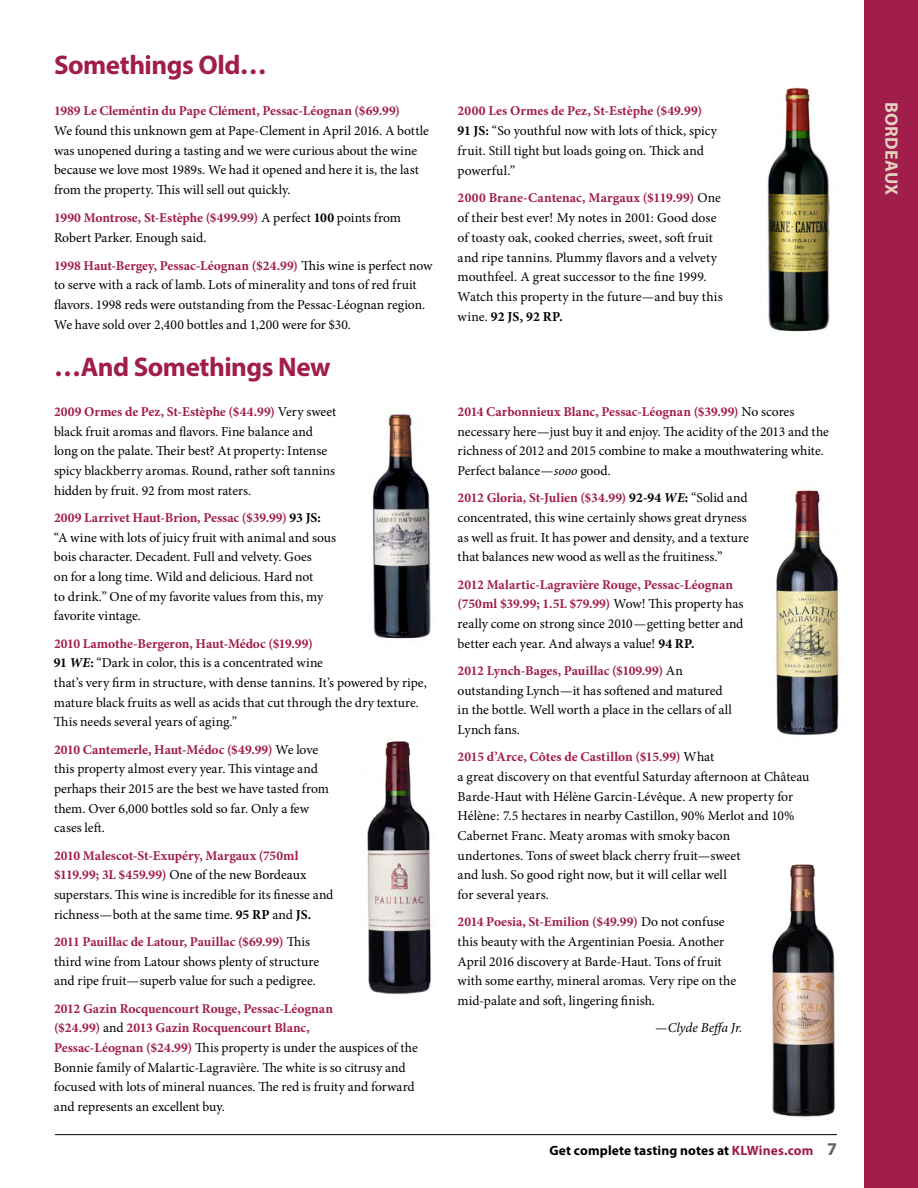
<style>
.page{position:relative;width:918px;height:1188px;background:#fff}
.page>*{position:absolute;margin:0;border:0;box-sizing:border-box;transform-origin:0 0}
.t1{font:700 27px "Myriad Pro";letter-spacing:-.02em;color:#a11d4a}
.t2{font:700 18px "Myriad Pro";letter-spacing:.02em;color:#e4d2bf}
.t3{font:13.65px/19.6px "Minion Pro";color:#000}
.t4{font:italic 13.65px "Minion Pro";color:#000}
.t5{font:700 13.5px/19.6px "Minion Pro";color:#a11d4a}
.t6{font:700 13.5px "Myriad Pro";letter-spacing:.01em;color:#000}
.s1{font-weight:400;font-size:13.65px;color:#000}
.s2{font-size:13.65px;color:#000}
.s3{font-weight:700}
.s4{font-weight:700;font-style:italic}
.s5{font-weight:700;font-size:13.5px;color:#a11d4a}
.s6{font-style:italic}
.s7{font-style:italic;font-size:13.65px;color:#000}
.s8{color:#a11d4a}
.s9{font-size:18px;color:#636466}
</style>
<div class="page">
<div style="left:864px;top:0;width:54px;height:1188px;background:#a11d4a"></div>
<hr style="left:55px;top:1134px;width:782px;height:1px;background:#000">
<img style="left:767px;top:87px;width:63px;height:245px">
<img style="left:367px;top:741px;width:64px;height:254px">
<img style="left:776px;top:489px;width:63px;height:246px">
<img style="left:372px;top:414px;width:59px;height:225px">
<img style="left:772px;top:864px;width:63px;height:253px">
<h1 class="t1" style="left:54px;top:48px;width:214px">Somethings Old…</h1>
<p class="t5" style="left:54px;top:101px;width:348px">1989 Le Cleméntin du Pape Clément, Pessac-Léognan ($69.99)</p>
<p class="t3" style="left:54px;top:121px;width:376px">We found this unknown gem at Pape-Clement in April 2016. A bottle was unopened during a tasting and we were curious about the wine because we love most 1989s. We had it opened and here it is, the last from the property. This will sell out quickly.</p>
<p class="t5" style="left:54px;top:208px;width:349px">1990 Montrose, St-Estèphe ($499.99) <span class="s1">A perfect</span> <span class="s2">100</span> <span class="s1">points from</span></p>
<p class="t3" style="left:54px;top:228px;width:154px">Robert Parker. Enough said.</p>
<p class="t5" style="left:54px;top:255px;width:380px">1998 Haut-Bergey, Pessac-Léognan ($24.99) <span class="s1">This wine is perfect now</span></p>
<p class="t3" style="left:54px;top:275px;width:373px">to serve with a rack of lamb. Lots of minerality and tons of red fruit flavors. 1998 reds were outstanding from the Pessac-Léognan region.<br>We have sold over 2,400 bottles and 1,200 were for $30.</p>
<h1 class="t1" style="left:54px;top:349px;width:278px">…And Somethings New</h1>
<p class="t5" style="left:54px;top:402px;width:284px">2009 Ormes de Pez, St-Estèphe ($44.99) <span class="s1">Very sweet</span></p>
<p class="t3" style="left:54px;top:421px;width:283px">black fruit aromas and flavors. Fine balance and long on the palate. Their best? At property: Intense spicy blackberry aromas. Round, rather soft tannins hidden by fruit. 92 from most raters.</p>
<p class="t5" style="left:54px;top:508px;width:269px">2009 Larrivet Haut-Brion, Pessac ($39.99) <span class="s2">93 JS:</span></p>
<p class="t3" style="left:54px;top:528px;width:284px">“A wine with lots of juicy fruit with animal and sous bois character. Decadent. Full and velvety. Goes<br>on for a long time. Wild and delicious. Hard not<br>to drink.” One of my favorite values from this, my favorite vintage.</p>
<p class="t5" style="left:54px;top:633px;width:260px">2010 Lamothe-Bergeron, Haut-Médoc ($19.99)</p>
<p class="t3" style="left:54px;top:653px;width:374px"><span class="s3">91</span> <span class="s4">WE</span><span class="s3">:</span> “Dark in color, this is a concentrated wine<br>that’s very firm in structure, with dense tannins. It’s powered by ripe, mature black fruits as well as acids that cut through the dry texture.<br>This needs several years of aging.”</p>
<p class="t5" style="left:54px;top:739px;width:266px">2010 Cantemerle, Haut-Médoc ($49.99) <span class="s1">We love</span></p>
<p class="t3" style="left:54px;top:759px;width:276px">this property almost every year. This vintage and perhaps their 2015 are the best we have tasted from them. Over 6,000 bottles sold so far. Only a few cases left.</p>
<p class="t5" style="left:54px;top:845px;width:246px">2010 Malescot-St-Exupéry, Margaux (750ml</p>
<p class="t3" style="left:54px;top:865px;width:281px"><span class="s5">$119.99; 3L $459.99)</span> One of the new Bordeaux superstars. This wine is incredible for its finesse and richness—both at the same time. <span class="s3">95 RP</span> and <span class="s3">JS.</span></p>
<p class="t5" style="left:54px;top:932px;width:258px">2011 Pauillac de Latour, Pauillac ($69.99) <span class="s1">This</span></p>
<p class="t3" style="left:54px;top:952px;width:267px">third wine from Latour shows plenty of structure and ripe fruit—superb value for such a pedigree.</p>
<p class="t5" style="left:54px;top:998px;width:281px">2012 Gazin Rocquencourt Rouge, Pessac-Léognan ($24.99) <span class="s1">and</span> 2013 Gazin Rocquencourt Blanc,</p>
<p class="t3" style="left:54px;top:1038px;width:365px"><span class="s5">Pessac-Léognan ($24.99)</span> This property is under the auspices of the Bonnie family of Malartic-Lagravière. The white is so citrusy and focused with lots of mineral nuances. The red is fruity and forward and represents an excellent buy.</p>
<p class="t5" style="left:458px;top:101px;width:246px">2000 Les Ormes de Pez, St-Estèphe ($49.99)</p>
<p class="t3" style="left:458px;top:121px;width:261px"><span class="s3">91 JS:</span> “So youthful now with lots of thick, spicy fruit. Still tight but loads going on. Thick and powerful.”</p>
<p class="t5" style="left:458px;top:188px;width:265px">2000 Brane-Cantenac, Margaux ($119.99) <span class="s1">One</span></p>
<p class="t3" style="left:458px;top:208px;width:267px">of their best ever! My notes in 2001: Good dose of toasty oak, cooked cherries, sweet, soft fruit and ripe tannins. Plummy flavors and a velvety mouthfeel. A great successor to the fine 1999.<br>Watch this property in the future—and buy this wine. <span class="s3">92 JS, 92 RP.</span></p>
<p class="t5" style="left:458px;top:402px;width:338px">2014 Carbonnieux Blanc, Pessac-Léognan ($39.99) <span class="s1">No scores</span></p>
<p class="t3" style="left:458px;top:421px;width:373px">necessary here—just buy it and enjoy. The acidity of the 2013 and the richness of 2012 and 2015 combine to make a mouthwatering white.<br>Perfect balance—<span class="s6">sooo</span> good.</p>
<p class="t5" style="left:458px;top:488px;width:292px">2012 Gloria, St-Julien ($34.99) <span class="s2">92-94</span> <span class="s7">WE</span><span class="s2">:</span> <span class="s1">“Solid and</span></p>
<p class="t3" style="left:458px;top:508px;width:293px">concentrated, this wine certainly shows great dryness as well as fruit. It has power and density, and a texture that balances new wood as well as the fruitiness.”</p>
<p class="t5" style="left:458px;top:574px;width:287px">2012 Malartic-Lagravière Rouge, Pessac-Léognan (750ml $39.99; 1.5L $79.99) <span class="s1">Wow! This property has</span></p>
<p class="t3" style="left:458px;top:614px;width:287px">really come on strong since 2010—getting better and better each year. And always a value! <span class="s3">94 RP.</span></p>
<p class="t5" style="left:458px;top:661px;width:227px">2012 Lynch-Bages, Pauillac ($109.99) <span class="s1">An</span></p>
<p class="t3" style="left:458px;top:680px;width:276px">outstanding Lynch—it has softened and matured in the bottle. Well worth a place in the cellars of all<br>Lynch fans.</p>
<p class="t5" style="left:458px;top:747px;width:258px">2015 d’Arce, Côtes de Castillon ($15.99) <span class="s1">What</span></p>
<p class="t3" style="left:458px;top:767px;width:353px">a great discovery on that eventful Saturday afternoon at Château Barde-Haut with Hélène Garcin-Lévêque. A new property for Hélène: 7.5 hectares in nearby Castillon, 90% Merlot and 10% Cabernet Franc. Meaty aromas with smoky bacon<br>undertones. Tons of sweet black cherry fruit—sweet<br>and lush. So good right now, but it will cellar well<br>for several years.</p>
<p class="t5" style="left:458px;top:912px;width:268px">2014 Poesia, St-Emilion ($49.99) <span class="s1">Do not confuse</span></p>
<p class="t3" style="left:458px;top:932px;width:280px">this beauty with the Argentinian Poesia. Another April 2016 discovery at Barde-Haut. Tons of fruit with some earthy, mineral aromas. Very ripe on the mid-palate and soft, lingering finish.</p>
<p class="t4" style="left:655px;top:1019px;width:89px">—Clyde Beffa Jr.</p>
<p class="t6" style="left:550px;top:1142px;width:289px">Get complete tasting notes at <span class="s8">KLWines.com</span> <span class="s9">7</span></p>
<h2 class="t2" style="left:903px;top:102px;width:95px;rotate:90deg">BORDEAUX</h2>
</div>
